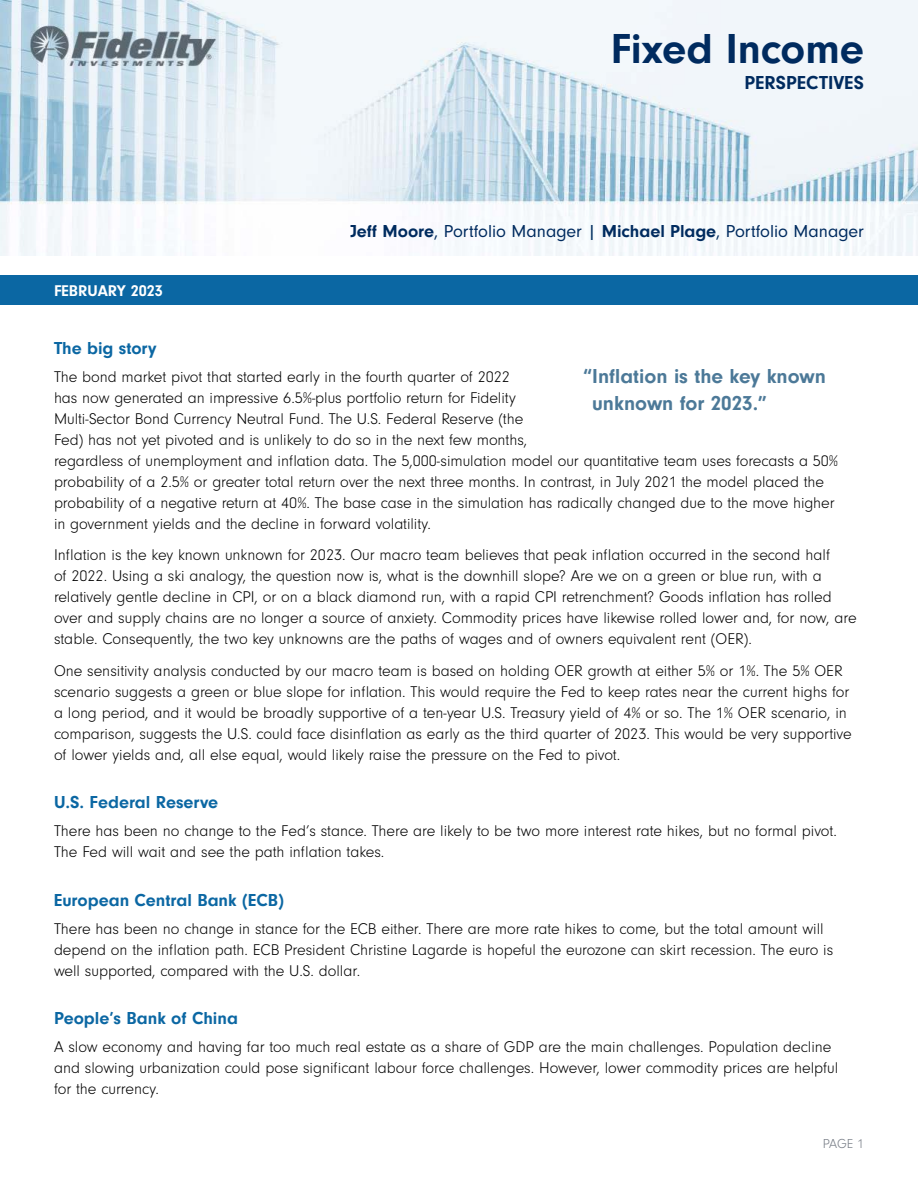
<style>
.page{position:relative;width:918px;height:1188px;background:#fff}
.page>*{position:absolute;margin:0;border:0;box-sizing:border-box;transform-origin:0 0}
.t1{font:700 43.5px "Neuzeit Gro";color:#002b5f}
.t2{font:700 21px/27px "Neuzeit Gro";color:#4c7998}
.t3{font:700 19.5px "Neuzeit Gro";letter-spacing:.005em;color:#002b5f}
.t4{font:700 18px "Neuzeit Gro";color:#0b67a3}
.t5{font:18px "Neuzeit Gro";color:#002b5f}
.t6{font:300 16.2px/21px "Neuzeit Gro";color:#000}
.t7{font:700 16.2px "Neuzeit Gro";color:#fff}
.t8{font:300 13.5px "Neuzeit Gro";color:#767c85}
.s1{font-weight:700}
</style>
<div class="page">
<img style="left:0;top:0;width:918px;height:256px">
<div style="left:0;top:275px;width:918px;height:30px;background:#0b67a3"></div>
<h1 class="t1" style="left:611px;top:25px;width:255px">Fixed Income</h1>
<p class="t3" style="left:745px;top:71px;width:121px">PERSPECTIVES</p>
<p class="t7" style="left:54px;top:281px;width:111px">FEBRUARY 2023</p>
<p class="t5" style="left:350px;top:221px;width:515px"><span class="s1">Jeff Moore</span>, Portfolio Manager | <span class="s1">Michael Plage</span>, Portfolio Manager</p>
<p class="t4" style="left:54px;top:338px;width:104px">The big story</p>
<p class="t6" style="left:54px;top:366px;width:786px">The bond market pivot that started early in the fourth quarter of 2022<br>has now generated an impressive 6.5%-plus portfolio return for Fidelity<br>Multi-Sector Bond Currency Neutral Fund. The U.S. Federal Reserve (the<br>Fed) has not yet pivoted and is unlikely to do so in the next few months,<br>regardless of unemployment and inflation data. The 5,000-simulation model our quantitative team uses forecasts a 50% probability of a 2.5% or greater total return over the next three months. In contrast, in July 2021 the model placed the probability of a negative return at 40%. The base case in the simulation has radically changed due to the move higher in government yields and the decline in forward volatility.</p>
<p class="t6" style="left:54px;top:545px;width:804px">Inflation is the key known unknown for 2023. Our macro team believes that peak inflation occurred in the second half<br>of 2022. Using a ski analogy, the question now is, what is the downhill slope? Are we on a green or blue run, with a relatively gentle decline in CPI, or on a black diamond run, with a rapid CPI retrenchment? Goods inflation has rolled over and supply chains are no longer a source of anxiety. Commodity prices have likewise rolled lower and, for now, are stable. Consequently, the two key unknowns are the paths of wages and of owners equivalent rent (OER).</p>
<p class="t6" style="left:54px;top:660px;width:799px">One sensitivity analysis conducted by our macro team is based on holding OER growth at either 5% or 1%. The 5% OER scenario suggests a green or blue slope for inflation. This would require the Fed to keep rates near the current highs for a long period, and it would be broadly supportive of a ten-year U.S. Treasury yield of 4% or so. The 1% OER scenario, in comparison, suggests the U.S. could face disinflation as early as the third quarter of 2023. This would be very supportive of lower yields and, all else equal, would likely raise the pressure on the Fed to pivot.</p>
<p class="t4" style="left:54px;top:792px;width:166px">U.S. Federal Reserve</p>
<p class="t6" style="left:54px;top:821px;width:784px">There has been no change to the Fed’s stance. There are likely to be two more interest rate hikes, but no formal pivot.<br>The Fed will wait and see the path inflation takes.</p>
<p class="t4" style="left:54px;top:890px;width:232px">European Central Bank (ECB)</p>
<p class="t6" style="left:54px;top:918px;width:781px">There has been no change in stance for the ECB either. There are more rate hikes to come, but the total amount will depend on the inflation path. ECB President Christine Lagarde is hopeful the eurozone can skirt recession. The euro is well supported, compared with the U.S. dollar.</p>
<p class="t4" style="left:54px;top:1008px;width:186px">People’s Bank of China</p>
<p class="t6" style="left:54px;top:1037px;width:786px">A slow economy and having far too much real estate as a share of GDP are the main challenges. Population decline and slowing urbanization could pose significant labour force challenges. However, lower commodity prices are helpful for the currency.</p>
<p class="t2" style="left:592px;top:363px;width:235px;text-indent:-9px">“Inflation is the key known unknown for 2023.”</p>
<p class="t8" style="left:823px;top:1136px;width:43px">PAGE 1</p>
</div>
